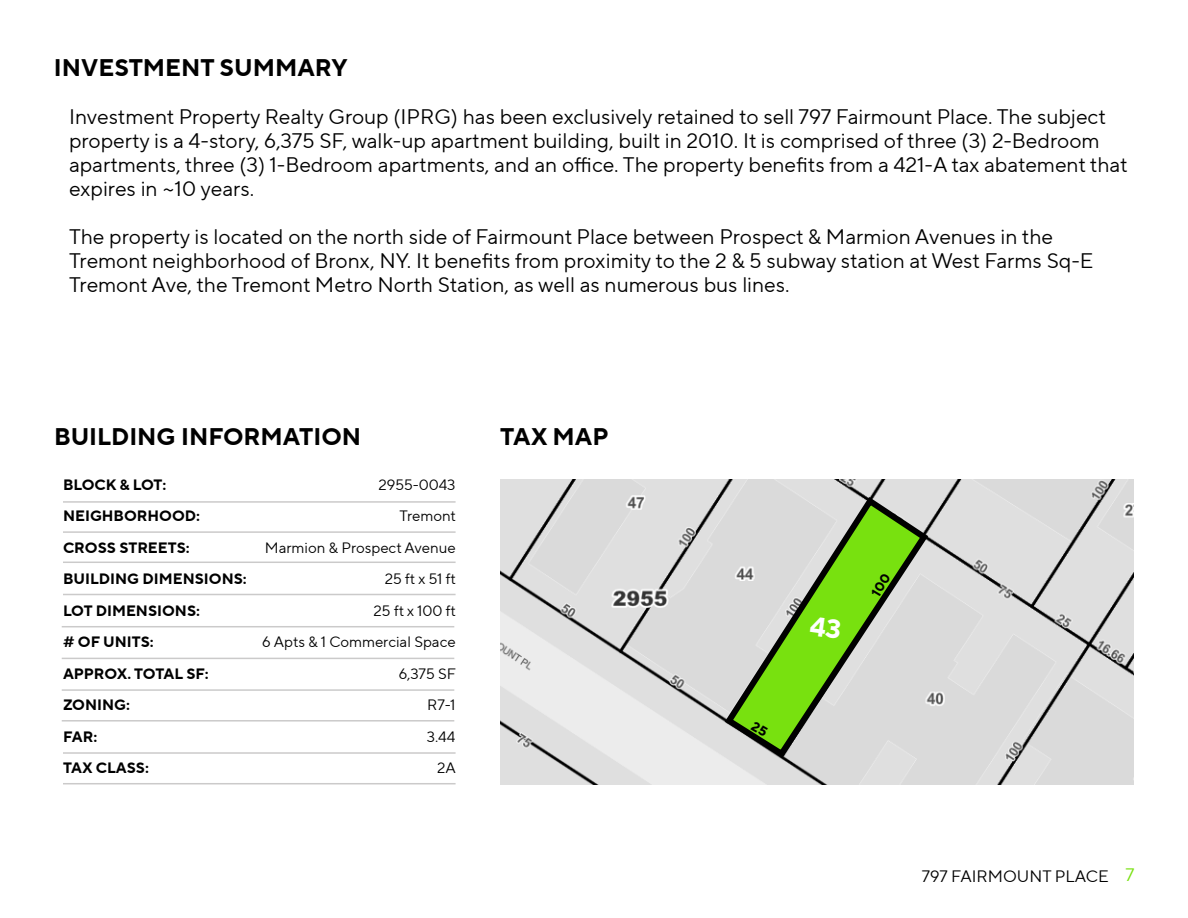
<style>
.page{position:relative;width:1188px;height:918px;background:#fff}
.page>*{position:absolute;margin:0;border:0;box-sizing:border-box;transform-origin:0 0}
.t1{font:700 24px "TT Norms Pro";color:#000}
.t2{font:21px/24px "TT Norms Pro";color:#000}
.t3{font:16.5px "TT Norms Pro";color:#000}
.t4{font:700 15px/31.5px "TT Norms Pro";color:#000}
.t5{font:15px/31.5px "TT Norms Pro";color:#000;text-align:right}
.s1{font-size:18px;color:#78e10f}
</style>
<div class="page">
<img style="left:500px;top:479px;width:634px;height:305px">
<hr style="left:63px;top:501px;width:393px;height:2px;background:#cbcaca">
<hr style="left:63px;top:531px;width:393px;height:2px;background:#cbcaca">
<hr style="left:63px;top:562px;width:393px;height:1px;background:#cbcaca">
<hr style="left:63px;top:594px;width:393px;height:1px;background:#cbcaca">
<hr style="left:62px;top:626px;width:392px;height:1px;background:#cbcaca">
<hr style="left:62px;top:658px;width:392px;height:1px;background:#cbcaca">
<hr style="left:62px;top:689px;width:392px;height:2px;background:#cbcaca">
<hr style="left:62px;top:720px;width:392px;height:2px;background:#cbcaca">
<hr style="left:63px;top:752px;width:393px;height:2px;background:#cbcaca">
<hr style="left:63px;top:783px;width:393px;height:1px;background:#cbcaca">
<svg style="left:721px;top:493px;width:211px;height:269px"></svg>
<svg style="left:810px;top:617px;width:31px;height:23px"></svg>
<svg style="left:751px;top:721px;width:17px;height:16px"></svg>
<svg style="left:871px;top:573px;width:20px;height:25px"></svg>
<p class="t1" style="left:54px;top:50px;width:295px">INVESTMENT SUMMARY</p>
<p class="t2" style="left:69px;top:104px;width:1060px">Investment Property Realty Group (IPRG) has been exclusively retained to sell 797 Fairmount Place. The subject property is a 4-story, 6,375 SF, walk-up apartment building, built in 2010. It is comprised of three (3) 2-Bedroom apartments, three (3) 1-Bedroom apartments, and an office. The property benefits from a 421-A tax abatement that expires in ~10 years.</p>
<p class="t2" style="left:69px;top:224px;width:1026px">The property is located on the north side of Fairmount Place between Prospect &amp; Marmion Avenues in the<br>Tremont neighborhood of Bronx, NY. It benefits from proximity to the 2 &amp; 5 subway station at West Farms Sq-E<br>Tremont Ave, the Tremont Metro North Station, as well as numerous bus lines.</p>
<p class="t1" style="left:54px;top:419px;width:309px">BUILDING INFORMATION</p>
<p class="t4" style="left:63px;top:469px;width:185px">BLOCK &amp; LOT:<br>NEIGHBORHOOD:<br>CROSS STREETS:<br>BUILDING DIMENSIONS:<br>LOT DIMENSIONS:<br># OF UNITS:<br>APPROX. TOTAL SF:<br>ZONING:<br>FAR:<br>TAX CLASS:</p>
<p class="t5" style="left:262px;top:468px;width:195px">2955-0043<br>Tremont<br>Marmion &amp; Prospect Avenue<br>25 ft x 51 ft<br>25 ft x 100 ft<br>6 Apts &amp; 1 Commercial Space<br>6,375 SF<br>R7-1<br>3.44<br>2A</p>
<p class="t1" style="left:500px;top:419px;width:110px">TAX MAP</p>
<p class="t3" style="left:922px;top:864px;width:214px">797 FAIRMOUNT PLACE <span class="s1">7</span></p>
</div>
